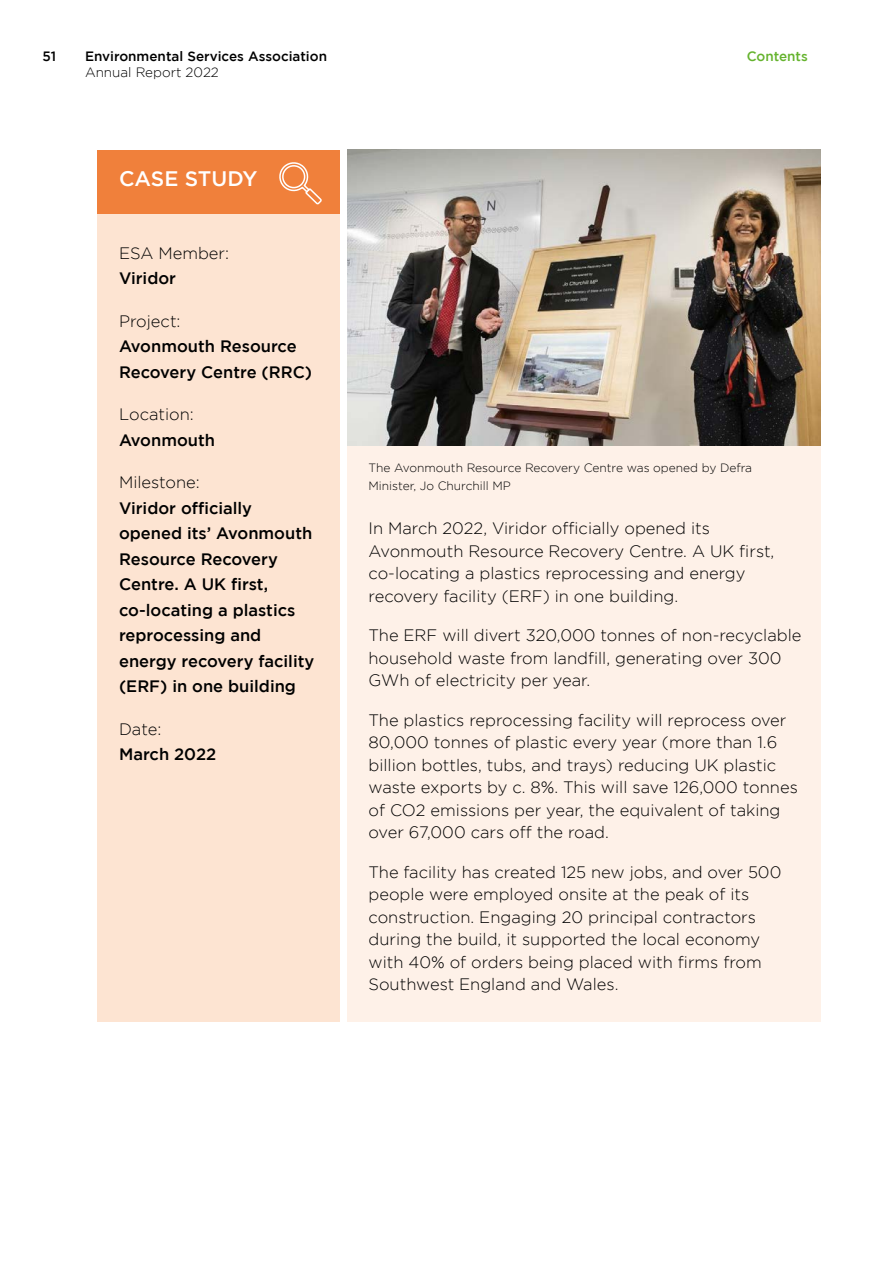
<style>
.page{position:relative;width:893px;height:1263px;background:#fff}
.page>*{position:absolute;margin:0;border:0;box-sizing:border-box;transform-origin:0 0}
.t1{font:500 21px "Gotham";color:#fff}
.t2{font:300 16.5px/22.5px "Gotham";color:#000}
.t3{font:500 16.5px/25.5px "Gotham";color:#000}
.t4{font:500 13.5px "Gotham";color:#000}
.t5{font:300 13.5px "Gotham";color:#000}
.t6{font:500 13.5px "Gotham";color:#65b32e}
.t7{font:300 12px/18px "Gotham";color:#000}
</style>
<div class="page">
<div style="left:98px;top:150px;width:242px;height:872px;background:#fde4d2"></div>
<div style="left:347px;top:149px;width:474px;height:873px;background:#fef1e8"></div>
<div style="left:98px;top:150px;width:242px;height:64px;background:#f0803b"></div>
<svg style="left:279px;top:162px;width:43px;height:43px"></svg>
<img style="left:347px;top:150px;width:474px;height:295px">
<p class="t4" style="left:43px;top:48px;width:15px">51</p>
<p class="t4" style="left:85px;top:48px;width:244px">Environmental Services Association</p>
<p class="t5" style="left:85px;top:65px;width:135px">Annual Report 2022</p>
<p class="t1" style="left:119px;top:167px;width:140px">CASE STUDY</p>
<p class="t2" style="left:119px;top:241px;width:112px">ESA Member:</p>
<p class="t3" style="left:119px;top:265px;width:59px">Viridor</p>
<p class="t2" style="left:119px;top:309px;width:63px">Project:</p>
<p class="t3" style="left:119px;top:333px;width:195px">Avonmouth Resource<br>Recovery Centre (RRC)</p>
<p class="t2" style="left:119px;top:403px;width:76px">Location:</p>
<p class="t3" style="left:119px;top:427px;width:98px">Avonmouth</p>
<p class="t2" style="left:119px;top:471px;width:82px">Milestone:</p>
<p class="t3" style="left:119px;top:495px;width:197px">Viridor officially opened its’ Avonmouth<br>Resource Recovery<br>Centre. A UK first, co-locating a plastics reprocessing and energy recovery facility (ERF) in one building</p>
<p class="t2" style="left:119px;top:717px;width:44px">Date:</p>
<p class="t3" style="left:119px;top:741px;width:99px">March 2022</p>
<p class="t6" style="left:747px;top:48px;width:63px">Contents</p>
<p class="t7" style="left:369px;top:458px;width:385px">The Avonmouth Resource Recovery Centre was opened by Defra<br>Minister, Jo Churchill MP</p>
<p class="t2" style="left:369px;top:517px;width:407px">In March 2022, Viridor officially opened its Avonmouth Resource Recovery Centre. A UK first, co-locating a plastics reprocessing and energy recovery facility (ERF) in one building.</p>
<p class="t2" style="left:369px;top:624px;width:434px">The ERF will divert 320,000 tonnes of non-recyclable household waste from landfill, generating over 300<br>GWh of electricity per year.</p>
<p class="t2" style="left:369px;top:708px;width:431px">The plastics reprocessing facility will reprocess over 80,000 tonnes of plastic every year (more than 1.6 billion bottles, tubs, and trays) reducing UK plastic waste exports by c. 8%. This will save 126,000 tonnes of CO2 emissions per year, the equivalent of taking over 67,000 cars off the road.</p>
<p class="t2" style="left:369px;top:860px;width:414px">The facility has created 125 new jobs, and over 500 people were employed onsite at the peak of its construction. Engaging 20 principal contractors during the build, it supported the local economy with 40% of orders being placed with firms from Southwest England and Wales.</p>
</div>
